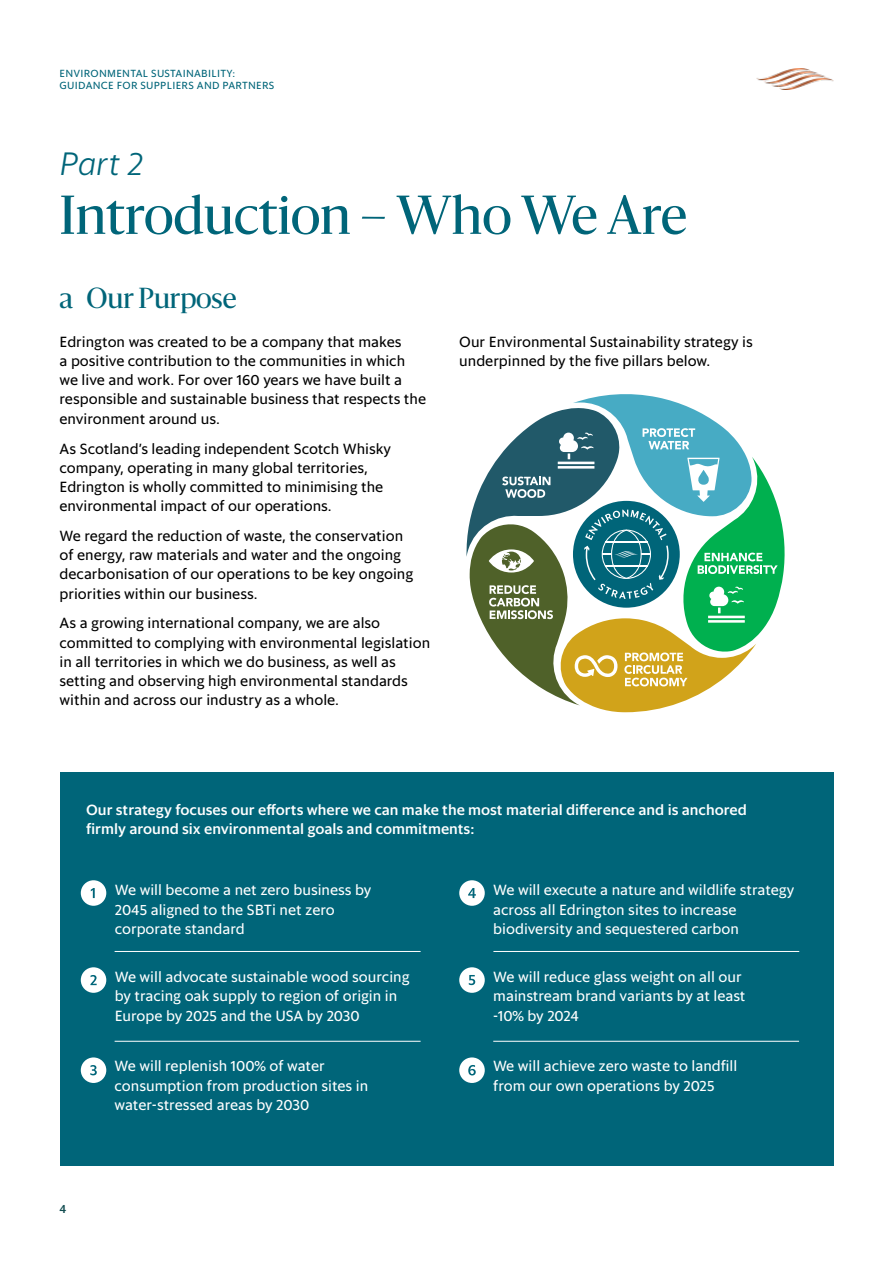
<style>
.page{position:relative;width:893px;height:1263px;background:#fff}
.page>*{position:absolute;margin:0;border:0;box-sizing:border-box;transform-origin:0 0}
.t1{font:51px "Sanomat";color:#006579}
.t2{font:italic 300 33px "Sanomat Sans Text";color:#006579}
.t3{font:27px "Sanomat";letter-spacing:-.005em;color:#006579}
.t4{font:15px/19.2px "Sanomat Sans Text";color:#000}
.t5{font:15px/19.5px "Sanomat Sans Text";color:#fff}
.t6{font:500 15px/19.5px "Sanomat Sans Text";color:#fff}
.t7{font:500 12px "Sanomat Sans Text";color:#134d51}
.t8{font:10.5px/12.6px "Sanomat Sans Text";letter-spacing:.025em;color:#006579}
</style>
<div class="page">
<div style="left:60px;top:773px;width:773px;height:393px;background:#006579"></div>
<hr style="left:115px;top:951px;width:306px;height:1px;background:#fff">
<hr style="left:115px;top:1041px;width:306px;height:1px;background:#fff">
<hr style="left:493px;top:951px;width:306px;height:1px;background:#fff">
<hr style="left:493px;top:1041px;width:306px;height:1px;background:#fff">
<svg style="left:466px;top:394px;width:319px;height:318px"></svg>
<div style="left:81px;top:880px;width:25px;height:26px;background:#fff;border-radius:50%"></div>
<svg style="left:91px;top:888px;width:4px;height:10px"></svg>
<div style="left:81px;top:967px;width:25px;height:26px;background:#fff;border-radius:50%"></div>
<svg style="left:90px;top:975px;width:7px;height:10px"></svg>
<div style="left:459px;top:880px;width:26px;height:26px;background:#fff;border-radius:50%"></div>
<svg style="left:468px;top:888px;width:8px;height:10px"></svg>
<div style="left:81px;top:1057px;width:25px;height:26px;background:#fff;border-radius:50%"></div>
<svg style="left:90px;top:1065px;width:7px;height:10px"></svg>
<div style="left:459px;top:967px;width:26px;height:26px;background:#fff;border-radius:50%"></div>
<svg style="left:469px;top:975px;width:6px;height:10px"></svg>
<div style="left:459px;top:1057px;width:26px;height:26px;background:#fff;border-radius:50%"></div>
<svg style="left:468px;top:1065px;width:8px;height:10px"></svg>
<img style="left:757px;top:68px;width:76px;height:21px">
<p class="t8" style="left:60px;top:66px;width:216px">ENVIRONMENTAL SUSTAINABILITY:<br>GUIDANCE FOR SUPPLIERS AND PARTNERS</p>
<h2 class="t2" style="left:60px;top:139px;width:85px">Part 2</h2>
<h1 class="t1" style="left:60px;top:178px;width:629px">Introduction – Who We Are</h1>
<h3 class="t3" style="left:60px;top:278px;width:178px">a Our Purpose</h3>
<p class="t4" style="left:60px;top:331px;width:368px">Edrington was created to be a company that makes<br>a positive contribution to the communities in which we live and work. For over 160 years we have built a responsible and sustainable business that respects the environment around us.</p>
<p class="t4" style="left:60px;top:437px;width:333px">As Scotland’s leading independent Scotch Whisky company, operating in many global territories, Edrington is wholly committed to minimising the environmental impact of our operations.</p>
<p class="t4" style="left:60px;top:525px;width:355px">We regard the reduction of waste, the conservation of energy, raw materials and water and the ongoing decarbonisation of our operations to be key ongoing priorities within our business.</p>
<p class="t4" style="left:60px;top:612px;width:372px">As a growing international company, we are also committed to complying with environmental legislation in all territories in which we do business, as well as setting and observing high environmental standards within and across our industry as a whole.</p>
<p class="t4" style="left:459px;top:331px;width:295px">Our Environmental Sustainability strategy is underpinned by the five pillars below.</p>
<p class="t6" style="left:86px;top:798px;width:662px">Our strategy focuses our efforts where we can make the most material difference and is anchored firmly around six environmental goals and commitments:</p>
<p class="t7" style="left:60px;top:1200px;width:8px">4</p>
<p class="t5" style="left:115px;top:879px;width:258px">We will become a net zero business by<br>2045 aligned to the SBTi net zero corporate standard</p>
<p class="t5" style="left:115px;top:966px;width:296px">We will advocate sustainable wood sourcing by tracing oak supply to region of origin in<br>Europe by 2025 and the USA by 2030</p>
<p class="t5" style="left:115px;top:1055px;width:255px">We will replenish 100% of water consumption from production sites in water-stressed areas by 2030</p>
<p class="t5" style="left:493px;top:879px;width:303px">We will execute a nature and wildlife strategy across all Edrington sites to increase biodiversity and sequestered carbon</p>
<p class="t5" style="left:493px;top:966px;width:254px">We will reduce glass weight on all our mainstream brand variants by at least -10% by 2024</p>
<p class="t5" style="left:493px;top:1055px;width:246px">We will achieve zero waste to landfill from our own operations by 2025</p>
</div>
